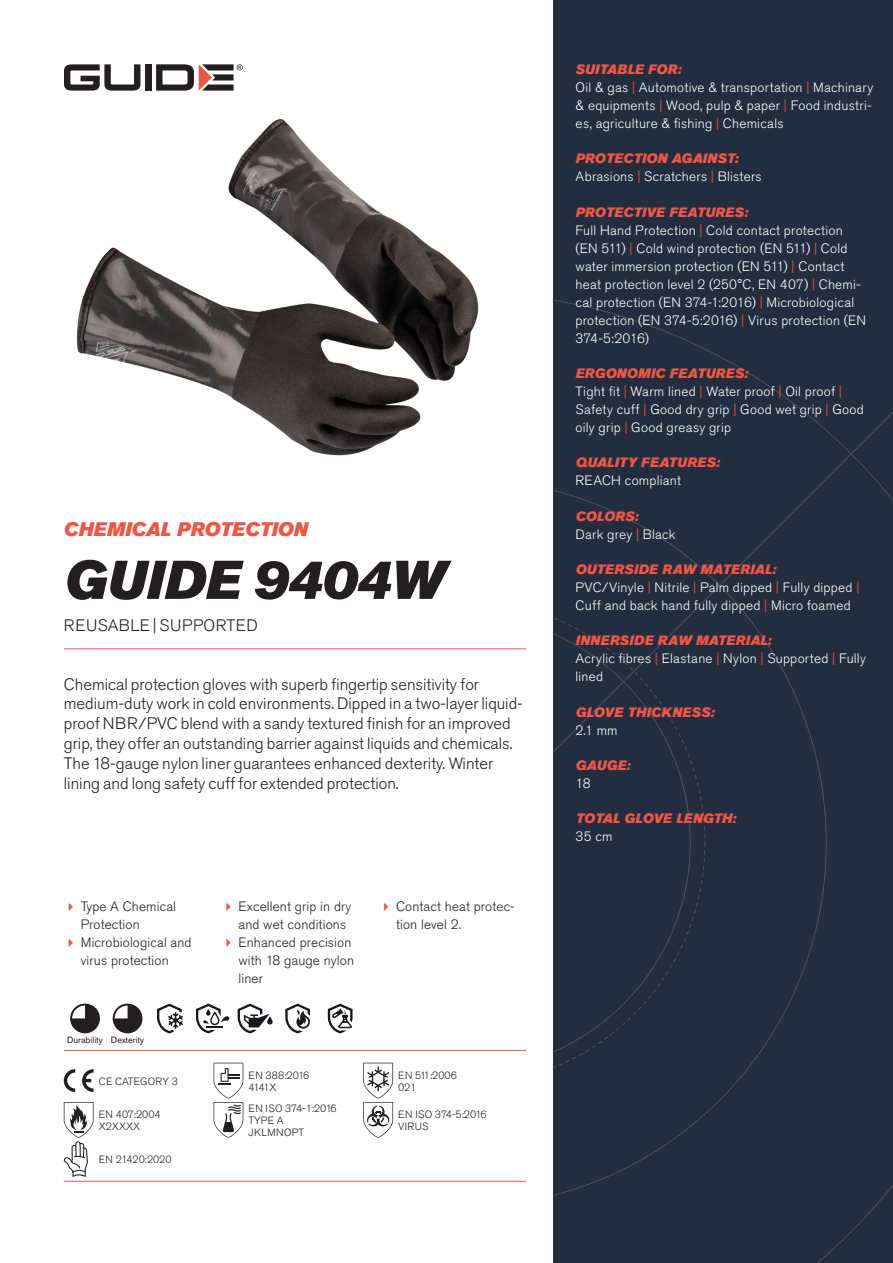
<style>
.page{position:relative;width:893px;height:1263px;background:#fff}
.page>*{position:absolute;margin:0;border:0;box-sizing:border-box;transform-origin:0 0}
.Rubrik{font:italic 54px "Akzidenz Grotesk Pro Super";letter-spacing:-.005em;color:#231f20}
.Överrubrik{font:italic 19.5px "Akzidenz Grotesk Pro Super";color:#f05545}
.Ingress{font:300 16.5px/19.8px "Akzidenz Grotesk Pro";color:#231f20}
.Product_-_AltSegment{font:300 16.5px "Akzidenz Grotesk Pro";letter-spacing:.03em;color:#231f20}
.Produkt_-_Brödtext{font:300 13.5px/18px "Akzidenz Grotesk Pro";letter-spacing:.02em;color:#fff}
.Produkt_-_Namn{font:italic 13.5px "Akzidenz Grotesk Pro Super";letter-spacing:.015em;color:#f05545}
.t1{font:300 13.5px/18px "Akzidenz Grotesk Pro";letter-spacing:.01em;color:#231f20}
.t2{font:300 10.5px "Akzidenz Grotesk Pro";letter-spacing:.005em;color:#231f20}
.t3{font:300 10.5px "Akzidenz Grotesk Pro";letter-spacing:.03em;color:#231f20}
.Produkt_-_Egenskaper{font:9px "Akzidenz Grotesk Pro";color:#231f20}
.s1{color:#f05545}
</style>
<div class="page">
<div style="left:145px;top:64px;width:7px;height:27px;background:#231f20"></div>
<svg style="left:156px;top:64px;width:87px;height:27px"></svg>
<svg style="left:64px;top:64px;width:76px;height:27px"></svg>
<div style="left:553px;top:0;width:340px;height:1263px;background:#222d3f"></div>
<svg style="left:553px;top:300px;width:340px;height:963px"></svg>
<hr style="left:64px;top:1050px;width:462px;height:1px;background:#f05545">
<hr style="left:64px;top:1181px;width:462px;height:1px;background:#f05545">
<svg style="left:70px;top:1003px;width:30px;height:30px"></svg>
<svg style="left:113px;top:1003px;width:29px;height:30px"></svg>
<svg style="left:157px;top:1003px;width:26px;height:30px"></svg>
<svg style="left:196px;top:1003px;width:33px;height:30px"></svg>
<svg style="left:238px;top:1003px;width:35px;height:30px"></svg>
<svg style="left:285px;top:1003px;width:25px;height:30px"></svg>
<svg style="left:328px;top:1003px;width:25px;height:30px"></svg>
<svg style="left:64px;top:1069px;width:11px;height:23px"></svg>
<svg style="left:82px;top:1069px;width:12px;height:23px"></svg>
<svg style="left:214px;top:1063px;width:29px;height:75px"></svg>
<svg style="left:363px;top:1063px;width:30px;height:75px"></svg>
<svg style="left:64px;top:1102px;width:30px;height:75px"></svg>
<img style="left:77px;top:118px;width:402px;height:338px">
<hr style="left:64px;top:648px;width:462px;height:1px;background:#f05545">
<p class="Överrubrik" style="left:64px;top:517px;width:246px">CHEMICAL PROTECTION</p>
<p class="Rubrik" style="left:64px;top:545px;width:383px">GUIDE 9404W</p>
<p class="Product_-_AltSegment" style="left:64px;top:615px;width:195px">REUSABLE | SUPPORTED</p>
<p class="Ingress" style="left:64px;top:674px;width:461px">Chemical protection gloves with superb fingertip sensitivity for medium-duty work in cold environments. Dipped in a two-layer liquid&shy;proof NBR/PVC blend with a sandy textured finish for an improved grip, they offer an outstanding barrier against liquids and chemicals.<br>The 18-gauge nylon liner guarantees enhanced dexterity. Winter lining and long safety cuff for extended protection.</p>
<p class="t1" style="left:81px;top:897px;width:97px">Type A Chemical<br>Protection</p>
<p class="t1" style="left:81px;top:933px;width:112px">Microbiological and virus protection</p>
<p class="Produkt_-_Egenskaper" style="left:67px;top:1034px;width:37px">Durability</p>
<p class="Produkt_-_Egenskaper" style="left:111px;top:1034px;width:35px">Dexterity</p>
<p class="t2" style="left:99px;top:1074px;width:81px">CE CATEGORY 3</p>
<p class="t2" style="left:99px;top:1107px;width:63px">EN 407:2004</p>
<p class="t2" style="left:99px;top:1119px;width:43px">X2XXXX</p>
<p class="t2" style="left:99px;top:1152px;width:74px">EN 21420:2020</p>
<p class="t1" style="left:238px;top:897px;width:114px">Excellent grip in dry and wet conditions</p>
<p class="t1" style="left:238px;top:933px;width:117px">Enhanced precision with 18 gauge nylon liner</p>
<p class="t2" style="left:248px;top:1068px;width:62px">EN 388:2016</p>
<p class="t2" style="left:248px;top:1080px;width:30px">4141X</p>
<p class="t2" style="left:248px;top:1101px;width:90px">EN ISO 374-1:2016</p>
<p class="t2" style="left:248px;top:1113px;width:37px">TYPE A</p>
<p class="t3" style="left:248px;top:1125px;width:57px">JKLMNOPT</p>
<p class="t1" style="left:396px;top:897px;width:120px">Contact heat protec&shy;tion level 2.</p>
<p class="t2" style="left:398px;top:1068px;width:60px">EN 511:2006</p>
<p class="t2" style="left:398px;top:1080px;width:19px">021</p>
<p class="t2" style="left:398px;top:1107px;width:90px">EN ISO 374-5:2016</p>
<p class="t2" style="left:398px;top:1119px;width:32px">VIRUS</p>
<p class="Produkt_-_Namn" style="left:576px;top:60px;width:107px">SUITABLE FOR:</p>
<p class="Produkt_-_Brödtext" style="left:576px;top:78px;width:299px">Oil &amp; gas <span class="s1">|</span> Automotive &amp; transportation <span class="s1">|</span> Machinary &amp; equipments <span class="s1">|</span> Wood, pulp &amp; paper <span class="s1">|</span> Food industri&shy;es, agriculture &amp; fishing <span class="s1">|</span> Chemicals</p>
<p class="Produkt_-_Namn" style="left:576px;top:150px;width:164px">PROTECTION AGAINST:</p>
<p class="Produkt_-_Brödtext" style="left:576px;top:168px;width:188px">Abrasions <span class="s1">|</span> Scratchers <span class="s1">|</span> Blisters</p>
<p class="Produkt_-_Namn" style="left:576px;top:203px;width:174px">PROTECTIVE FEATURES:</p>
<p class="Produkt_-_Brödtext" style="left:576px;top:221px;width:292px">Full Hand Protection <span class="s1">|</span> Cold contact protection (EN 511) <span class="s1">|</span> Cold wind protection (EN 511) <span class="s1">|</span> Cold water immersion protection (EN 511) <span class="s1">|</span> Contact heat protection level 2 (250°C, EN 407) <span class="s1">|</span> Chemi&shy;cal protection (EN 374-1:2016) <span class="s1">|</span> Microbiological protection (EN 374-5:2016) <span class="s1">|</span> Virus protection (EN 374-5:2016)</p>
<p class="Produkt_-_Namn" style="left:576px;top:364px;width:174px">ERGONOMIC FEATURES:</p>
<p class="Produkt_-_Brödtext" style="left:576px;top:382px;width:290px">Tight fit <span class="s1">|</span> Warm lined <span class="s1">|</span> Water proof <span class="s1">|</span> Oil proof <span class="s1">|<br></span>Safety cuff <span class="s1">|</span> Good dry grip <span class="s1">|</span> Good wet grip <span class="s1">|</span> Good oily grip <span class="s1">|</span> Good greasy grip</p>
<p class="Produkt_-_Namn" style="left:576px;top:454px;width:146px">QUALITY FEATURES:</p>
<p class="Produkt_-_Brödtext" style="left:576px;top:472px;width:107px">REACH compliant</p>
<p class="Produkt_-_Namn" style="left:576px;top:507px;width:64px">COLORS:</p>
<p class="Produkt_-_Brödtext" style="left:576px;top:525px;width:102px">Dark grey <span class="s1">|</span> Black</p>
<p class="Produkt_-_Namn" style="left:576px;top:560px;width:202px">OUTERSIDE RAW MATERIAL:</p>
<p class="Produkt_-_Brödtext" style="left:576px;top:578px;width:285px">PVC/Vinyle <span class="s1">|</span> Nitrile <span class="s1">|</span> Palm dipped <span class="s1">|</span> Fully dipped <span class="s1">|<br></span>Cuff and back hand fully dipped <span class="s1">|</span> Micro foamed</p>
<p class="Produkt_-_Namn" style="left:576px;top:632px;width:197px">INNERSIDE RAW MATERIAL:</p>
<p class="Produkt_-_Brödtext" style="left:576px;top:650px;width:292px">Acrylic fibres <span class="s1">|</span> Elastane <span class="s1">|</span> Nylon <span class="s1">|</span> Supported <span class="s1">|</span> Fully lined</p>
<p class="Produkt_-_Namn" style="left:576px;top:703px;width:140px">GLOVE THICKNESS:</p>
<p class="Produkt_-_Brödtext" style="left:576px;top:721px;width:44px">2.1 mm</p>
<p class="Produkt_-_Namn" style="left:576px;top:756px;width:56px">GAUGE:</p>
<p class="Produkt_-_Brödtext" style="left:576px;top:774px;width:17px">18</p>
<p class="Produkt_-_Namn" style="left:576px;top:810px;width:162px">TOTAL GLOVE LENGTH:</p>
<p class="Produkt_-_Brödtext" style="left:576px;top:828px;width:38px">35 cm</p>
</div>
